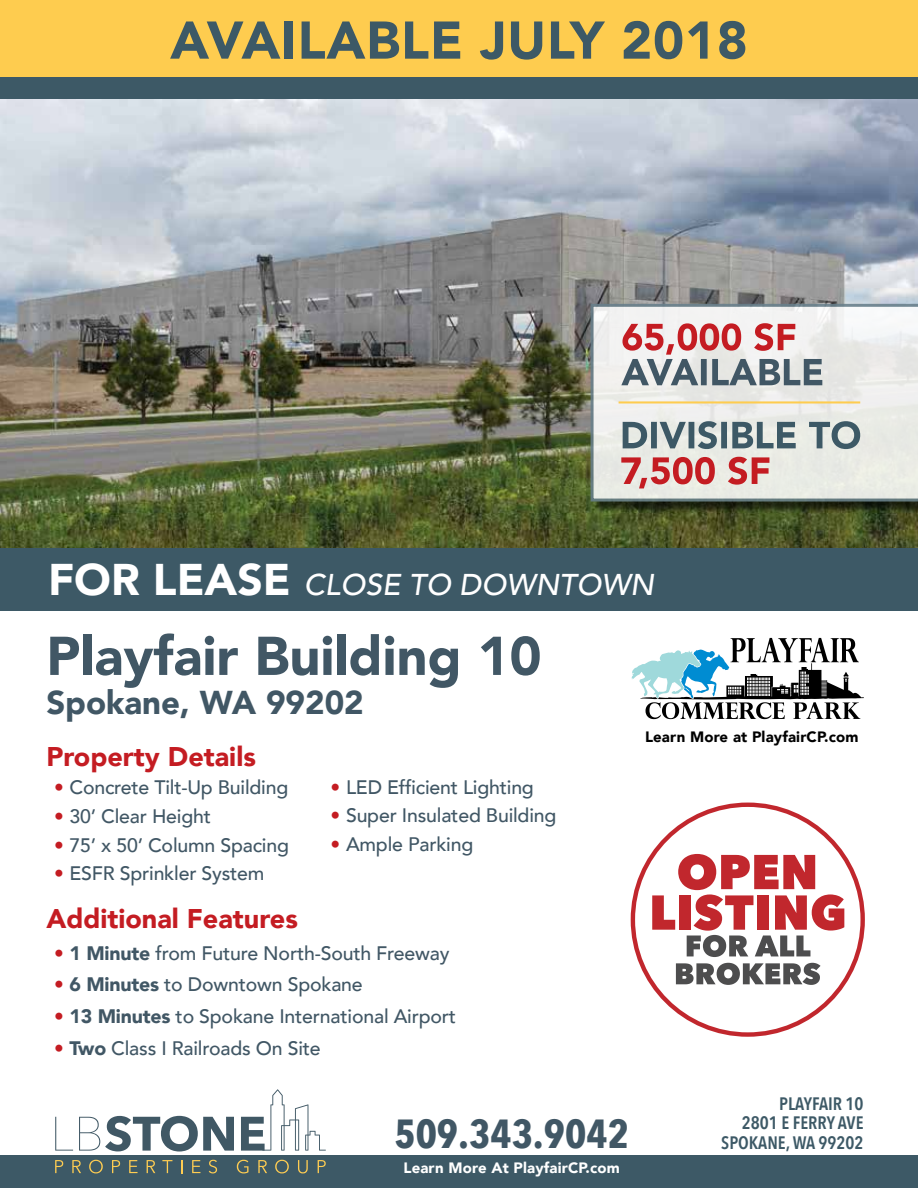
<style>
.page{position:relative;width:918px;height:1188px;background:#fff}
.page>*{position:absolute;margin:0;border:0;box-sizing:border-box;transform-origin:0 0}
.t1{font:900 54px "Avenir";color:#415765}
.t2{font:900 52.5px "Avenir";letter-spacing:.015em;color:#3d5966}
.t3{font:700 40.5px "Avenir Next Condensed";color:#415765}
.t4{font:900 33px "Avenir";color:#415765}
.t5{font:italic 500 30px "Avenir";color:#fff}
.t6{font:900 27px "Avenir";color:#c41c22}
.t7{font:500 19.5px "Avenir";letter-spacing:-.01em;color:#415765}
.t8{font:600 18px/19.5px "Avenir Next Condensed";color:#3d5966;text-align:right}
.t9{font:900 15px "Avenir";letter-spacing:.01em;color:#fff}
.t10{font:900 15px "Avenir";letter-spacing:.01em;color:#000}
.s1{font-weight:900;font-style:normal;font-size:44.25px}
.s2{color:#c41c22}
.s3{font-weight:900;color:#c41c22}
.s4{font-weight:900}
</style>
<div class="page">
<div style="left:0;top:1155px;width:918px;height:33px;background:#3d5966"></div>
<svg style="left:55px;top:1160px;width:8px;height:13px"></svg>
<svg style="left:72px;top:1160px;width:9px;height:13px"></svg>
<svg style="left:89px;top:1160px;width:14px;height:13px"></svg>
<svg style="left:112px;top:1160px;width:8px;height:13px"></svg>
<svg style="left:129px;top:1160px;width:9px;height:13px"></svg>
<svg style="left:147px;top:1160px;width:8px;height:13px"></svg>
<svg style="left:162px;top:1160px;width:10px;height:13px"></svg>
<svg style="left:181px;top:1160px;width:1px;height:13px"></svg>
<svg style="left:192px;top:1160px;width:8px;height:13px"></svg>
<svg style="left:209px;top:1160px;width:8px;height:13px"></svg>
<svg style="left:237px;top:1160px;width:11px;height:13px"></svg>
<svg style="left:258px;top:1160px;width:9px;height:13px"></svg>
<svg style="left:275px;top:1160px;width:14px;height:13px"></svg>
<svg style="left:298px;top:1160px;width:10px;height:13px"></svg>
<svg style="left:318px;top:1160px;width:8px;height:13px"></svg>
<svg style="left:55px;top:1117px;width:18px;height:34px"></svg>
<svg style="left:79px;top:1116px;width:155px;height:36px"></svg>
<svg style="left:241px;top:1089px;width:85px;height:62px"></svg>
<div style="left:0;top:0;width:918px;height:100px;background:#3d5966"></div>
<div style="left:0;top:0;width:918px;height:77px;background:#fecc4f"></div>
<img style="left:0;top:100px;width:918px;height:448px">
<div style="left:592px;top:305px;width:326px;height:209px;background:#000;opacity:.75"></div>
<svg style="left:591px;top:304px;width:327px;height:198px;fill:#eaece6"></svg>
<hr style="left:619px;top:401px;width:241px;height:2px;background:#fecc4f">
<svg style="left:621px;top:323px;width:201px;height:62px"></svg>
<svg style="left:621px;top:457px;width:148px;height:31px;background:#da9897"></svg>
<svg style="left:623px;top:421px;width:237px;height:28px;background:#99a7aa"></svg>
<div style="left:0;top:548px;width:918px;height:63px;background:#3d5966"></div>
<svg style="left:632px;top:638px;width:232px;height:81px"></svg>
<svg style="left:652px;top:854px;width:192px;height:103px"></svg>
<svg style="left:676px;top:963px;width:145px;height:22px"></svg>
<h2 class="t2" style="left:170px;top:-5px;width:579px">AVAILABLE JULY 2018</h2>
<h3 class="t5" style="left:48px;top:567px;width:608px"><span class="s1">FOR LEASE</span> CLOSE TO DOWNTOWN</h3>
<h1 class="t1" style="left:46px;top:610px;width:497px">Playfair Building 10</h1>
<h3 class="t4" style="left:46px;top:674px;width:319px">Spokane, WA 99202</h3>
<h3 class="t6" style="left:46px;top:733px;width:211px">Property Details</h3>
<p class="t7" style="left:54px;top:771px;width:236px"><span class="s2">•</span> Concrete Tilt-Up Building</p>
<p class="t7" style="left:54px;top:799px;width:158px"><span class="s2">•</span> 30’ Clear Height</p>
<p class="t7" style="left:54px;top:828px;width:236px"><span class="s2">•</span> 75’ x 50’ Column Spacing</p>
<p class="t7" style="left:54px;top:857px;width:212px"><span class="s2">•</span> ESFR Sprinkler System</p>
<h3 class="t6" style="left:46px;top:896px;width:253px">Additional Features</h3>
<p class="t7" style="left:54px;top:936px;width:397px"><span class="s3">•</span> <span class="s4">1 Minute</span> from Future North-South Freeway</p>
<p class="t7" style="left:54px;top:968px;width:310px"><span class="s3">•</span> <span class="s4">6 Minutes</span> to Downtown Spokane</p>
<p class="t7" style="left:54px;top:1000px;width:404px"><span class="s3">•</span> <span class="s4">13 Minutes</span> to Spokane International Airport</p>
<p class="t7" style="left:54px;top:1031px;width:268px"><span class="s3">•</span> <span class="s4">Two</span> Class I Railroads On Site</p>
<p class="t7" style="left:331px;top:770px;width:205px"><span class="s2">•</span> LED Efficient Lighting</p>
<p class="t7" style="left:331px;top:799px;width:227px"><span class="s2">•</span> Super Insulated Building</p>
<p class="t7" style="left:331px;top:827px;width:144px"><span class="s2">•</span> Ample Parking</p>
<h3 class="t3" style="left:394px;top:1109px;width:236px">509.343.9042</h3>
<p class="t9" style="left:403px;top:1155px;width:218px">Learn More At PlayfairCP.com</p>
<p class="t10" style="left:645px;top:724px;width:215px">Learn More at PlayfairCP.com</p>
<p class="t8" style="left:721px;top:1093px;width:144px">PLAYFAIR 10<br>2801 E FERRY AVE<br>SPOKANE, WA 99202</p>
</div>
